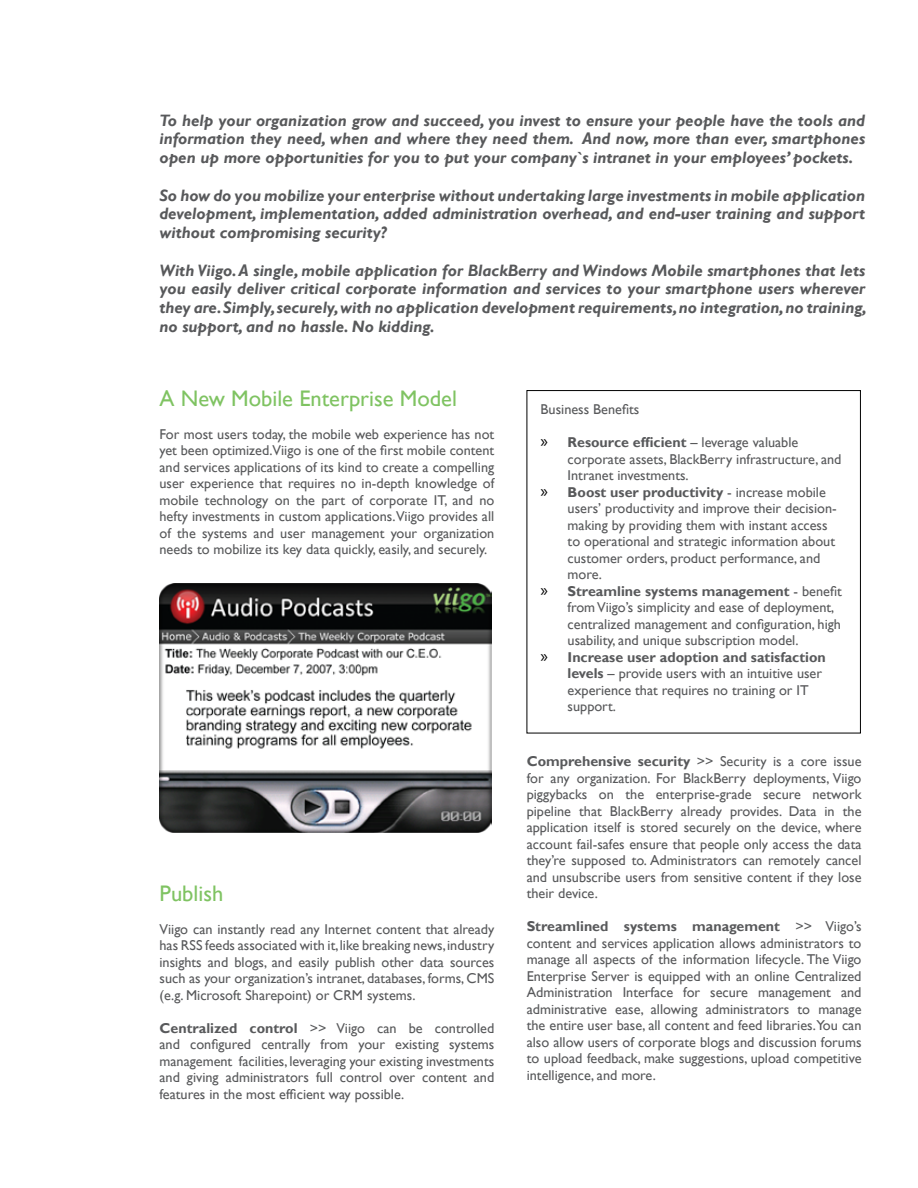
<style>
.page{position:relative;width:918px;height:1188px;background:#fff}
.page>*{position:absolute;margin:0;border:0;box-sizing:border-box;transform-origin:0 0}
.t1{font:22.5px "Gill Sans";color:#7fc362}
.t2{font:italic 700 16.5px/18.8px "Gill Sans";color:#58595b;text-align:justify}
.t3{font:14.25px/16.5px "Gill Sans";color:#58595b;text-align:justify}
.t4{font:700 14.25px "Gill Sans";color:#58595b}
.s1{font-weight:700}
.s2{font-family:"Myriad Pro";font-weight:400;font-size:18px;color:#000}
.s3{font-weight:400}
</style>
<div class="page">
<img style="left:160px;top:583px;width:332px;height:250px">
<div style="left:527px;top:390px;width:334px;height:343px;border:1px solid #000"></div>
<p class="t2" style="left:159px;top:111px;width:707px">To help your organization grow and succeed, you invest to ensure your people have the tools and information they need, when and where they need them. And now, more than ever, smartphones open up more opportunities for you to put your company`s intranet in your employees’ pockets.</p>
<p class="t2" style="left:159px;top:186px;width:707px">So how do you mobilize your enterprise without undertaking large investments in mobile application development, implementation, added administration overhead, and end-user training and support without compromising security?</p>
<p class="t2" style="left:159px;top:261px;width:709px">With Viigo. A single, mobile application for BlackBerry and Windows Mobile smartphones that lets you easily deliver critical corporate information and services to your smartphone users wherever they are. Simply, securely, with no application development requirements, no integration, no training, no support, and no hassle. No kidding.</p>
<h1 class="t1" style="left:160px;top:385px;width:299px">A New Mobile Enterprise Model</h1>
<p class="t3" style="left:160px;top:426px;width:336px">For most users today, the mobile web experience has not yet been optimized.Viigo is one of the first mobile content and services applications of its kind to create a compelling user experience that requires no in-depth knowledge of mobile technology on the part of corporate IT, and no hefty investments in custom applications.Viigo provides all of the systems and user management your organization needs to mobilize its key data quickly, easily, and securely.</p>
<h1 class="t1" style="left:160px;top:880px;width:65px">Publish</h1>
<p class="t3" style="left:160px;top:921px;width:336px">Viigo can instantly read any Internet content that already has RSS feeds associated with it, like breaking news, industry insights and blogs, and easily publish other data sources such as your organization’s intranet, databases, forms, CMS (e.g. Microsoft Sharepoint) or CRM systems.</p>
<p class="t3" style="left:160px;top:1020px;width:336px"><span class="s1">Centralized control</span> &gt;&gt; Viigo can be controlled and configured centrally from your existing systems management facilities, leveraging your existing investments and giving administrators full control over content and features in the most efficient way possible.</p>
<p class="t3" style="left:541px;top:401px;width:100px">Business Benefits</p>
<p class="t4" style="left:541px;top:434px;width:259px"><span class="s2">»</span> Resource efficient <span class="s3">– leverage valuable</span></p>
<p class="t3" style="left:568px;top:451px;width:275px">corporate assets, BlackBerry infrastructure, and</p>
<p class="t3" style="left:568px;top:467px;width:123px">Intranet investments.</p>
<p class="t4" style="left:541px;top:483px;width:287px"><span class="s2">»</span> Boost user productivity <span class="s3">- increase mobile</span></p>
<p class="t3" style="left:568px;top:500px;width:271px">users’ productivity and improve their decision-</p>
<p class="t3" style="left:568px;top:517px;width:262px">making by providing them with instant access</p>
<p class="t3" style="left:568px;top:533px;width:269px">to operational and strategic information about</p>
<p class="t3" style="left:568px;top:550px;width:254px">customer orders, product performance, and</p>
<p class="t3" style="left:568px;top:566px;width:36px">more.</p>
<p class="t4" style="left:541px;top:582px;width:303px"><span class="s2">»</span> Streamline systems management <span class="s3">- benefit</span></p>
<p class="t3" style="left:568px;top:599px;width:268px">from Viigo’s simplicity and ease of deployment,</p>
<p class="t3" style="left:568px;top:616px;width:275px">centralized management and configuration, high</p>
<p class="t3" style="left:568px;top:632px;width:232px">usability, and unique subscription model.</p>
<p class="t4" style="left:541px;top:648px;width:287px"><span class="s2">»</span> Increase user adoption and satisfaction</p>
<p class="t3" style="left:568px;top:665px;width:256px"><span class="s1">levels</span> – provide users with an intuitive user</p>
<p class="t3" style="left:568px;top:682px;width:243px">experience that requires no training or IT</p>
<p class="t3" style="left:568px;top:698px;width:50px">support.</p>
<p class="t3" style="left:527px;top:753px;width:336px"><span class="s1">Comprehensive security</span> &gt;&gt; Security is a core issue for any organization. For BlackBerry deployments, Viigo piggybacks on the enterprise-grade secure network pipeline that BlackBerry already provides. Data in the application itself is stored securely on the device, where account fail-safes ensure that people only access the data they’re supposed to. Administrators can remotely cancel and unsubscribe users from sensitive content if they lose their device.</p>
<p class="t3" style="left:527px;top:918px;width:336px"><span class="s1">Streamlined systems management</span> &gt;&gt; Viigo’s content and services application allows administrators to manage all aspects of the information lifecycle. The Viigo Enterprise Server is equipped with an online Centralized Administration Interface for secure management and administrative ease, allowing administrators to manage the entire user base, all content and feed libraries.You can also allow users of corporate blogs and discussion forums to upload feedback, make suggestions, upload competitive intelligence, and more.</p>
</div>
